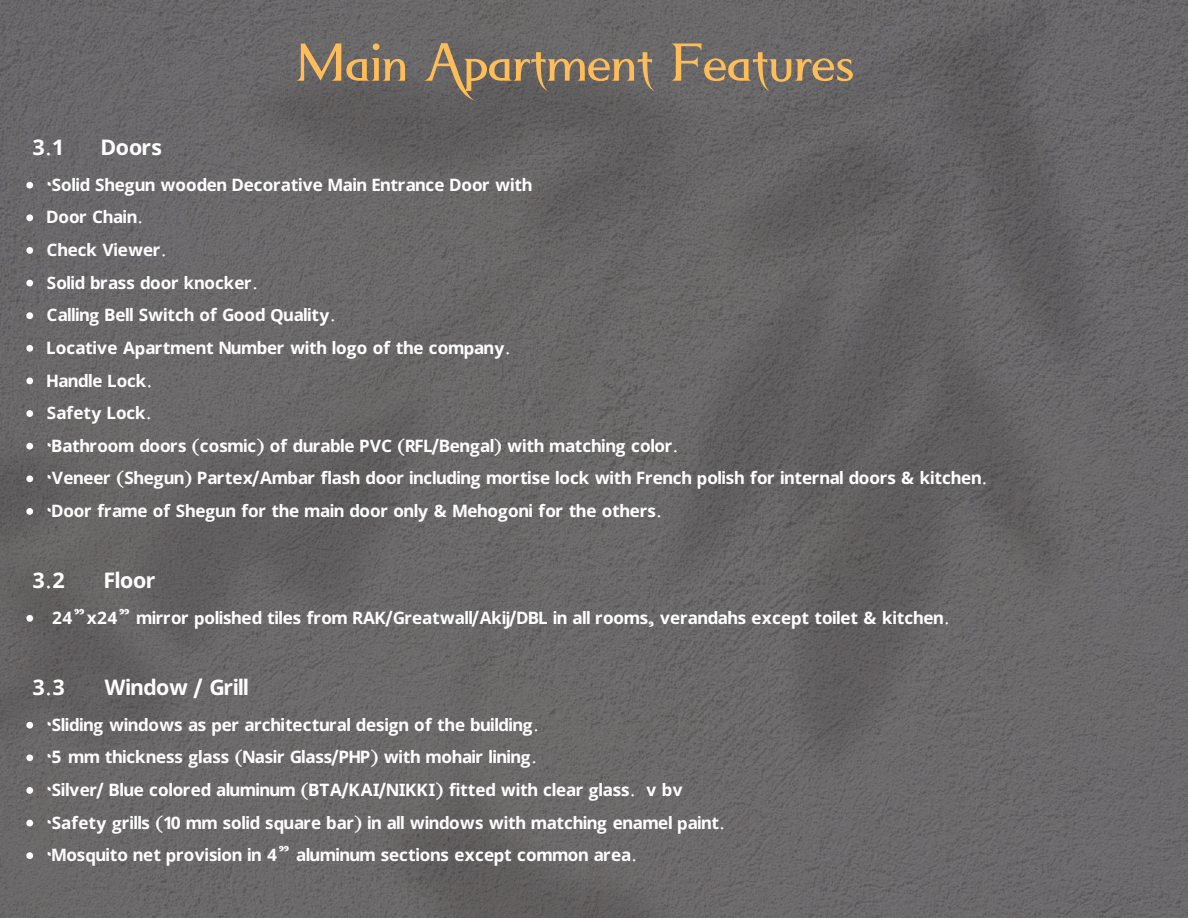
<style>
.page{position:relative;width:1188px;height:918px;background:#fff}
.page>*{position:absolute;margin:0;border:0;box-sizing:border-box;transform-origin:0 0}
.t1{font:67.5px "VICTORIA";color:#ffbd59}
.t2{font:30px "Adcomm Ujjal Unicode";color:#fff}
.t3{font:24px/32.7px "Adcomm Ujjal Unicode";color:#fff}
</style>
<div class="page">
<img style="left:0;top:0;width:1188px;height:918px">
<svg style="left:26px;top:182px;width:7px;height:7px"></svg>
<svg style="left:26px;top:214px;width:7px;height:7px"></svg>
<svg style="left:26px;top:247px;width:7px;height:7px"></svg>
<svg style="left:26px;top:280px;width:7px;height:6px"></svg>
<svg style="left:26px;top:312px;width:7px;height:7px"></svg>
<svg style="left:26px;top:345px;width:7px;height:7px"></svg>
<svg style="left:26px;top:378px;width:7px;height:6px"></svg>
<svg style="left:26px;top:410px;width:7px;height:7px"></svg>
<svg style="left:26px;top:443px;width:7px;height:7px"></svg>
<svg style="left:26px;top:475px;width:7px;height:7px"></svg>
<svg style="left:26px;top:508px;width:7px;height:7px"></svg>
<svg style="left:26px;top:615px;width:7px;height:7px"></svg>
<svg style="left:26px;top:722px;width:7px;height:7px"></svg>
<svg style="left:26px;top:754px;width:7px;height:7px"></svg>
<svg style="left:26px;top:787px;width:7px;height:7px"></svg>
<svg style="left:26px;top:820px;width:7px;height:6px"></svg>
<svg style="left:26px;top:852px;width:7px;height:7px"></svg>
<h1 class="t1" style="left:295px;top:23px;width:561px">Main Apartment Features</h1>
<p class="t2" style="left:33px;top:131px;width:31px">3.1</p>
<p class="t2" style="left:101px;top:131px;width:62px">Doors</p>
<p class="t3" style="left:47px;top:169px;width:942px">·Solid Shegun wooden Decorative Main Entrance Door with<br>Door Chain.<br>Check Viewer.<br>Solid brass door knocker.<br>Calling Bell Switch of Good Quality.<br>Locative Apartment Number with logo of the company.<br>Handle Lock.<br>Safety Lock.<br>·Bathroom doors (cosmic) of durable PVC (RFL/Bengal) with matching color.<br>·Veneer (Shegun) Partex/Ambar flash door including mortise lock with French polish for internal doors &amp; kitchen. ·Door frame of Shegun for the main door only &amp; Mehogoni for the others.</p>
<p class="t2" style="left:33px;top:564px;width:34px">3.2</p>
<p class="t2" style="left:105px;top:564px;width:53px">Floor</p>
<p class="t3" style="left:52px;top:602px;width:899px">24”x24” mirror polished tiles from RAK/Greatwall/Akij/DBL in all rooms, verandahs except toilet &amp; kitchen.</p>
<p class="t2" style="left:33px;top:671px;width:34px">3.3</p>
<p class="t2" style="left:104px;top:671px;width:146px">Window / Grill</p>
<p class="t3" style="left:47px;top:709px;width:680px">·Sliding windows as per architectural design of the building.<br>·5 mm thickness glass (Nasir Glass/PHP) with mohair lining.<br>·Silver/ Blue colored aluminum (BTA/KAI/NIKKI) fitted with clear glass. v bv ·Safety grills (10 mm solid square bar) in all windows with matching enamel paint. ·Mosquito net provision in 4” aluminum sections except common area.</p>
</div>
